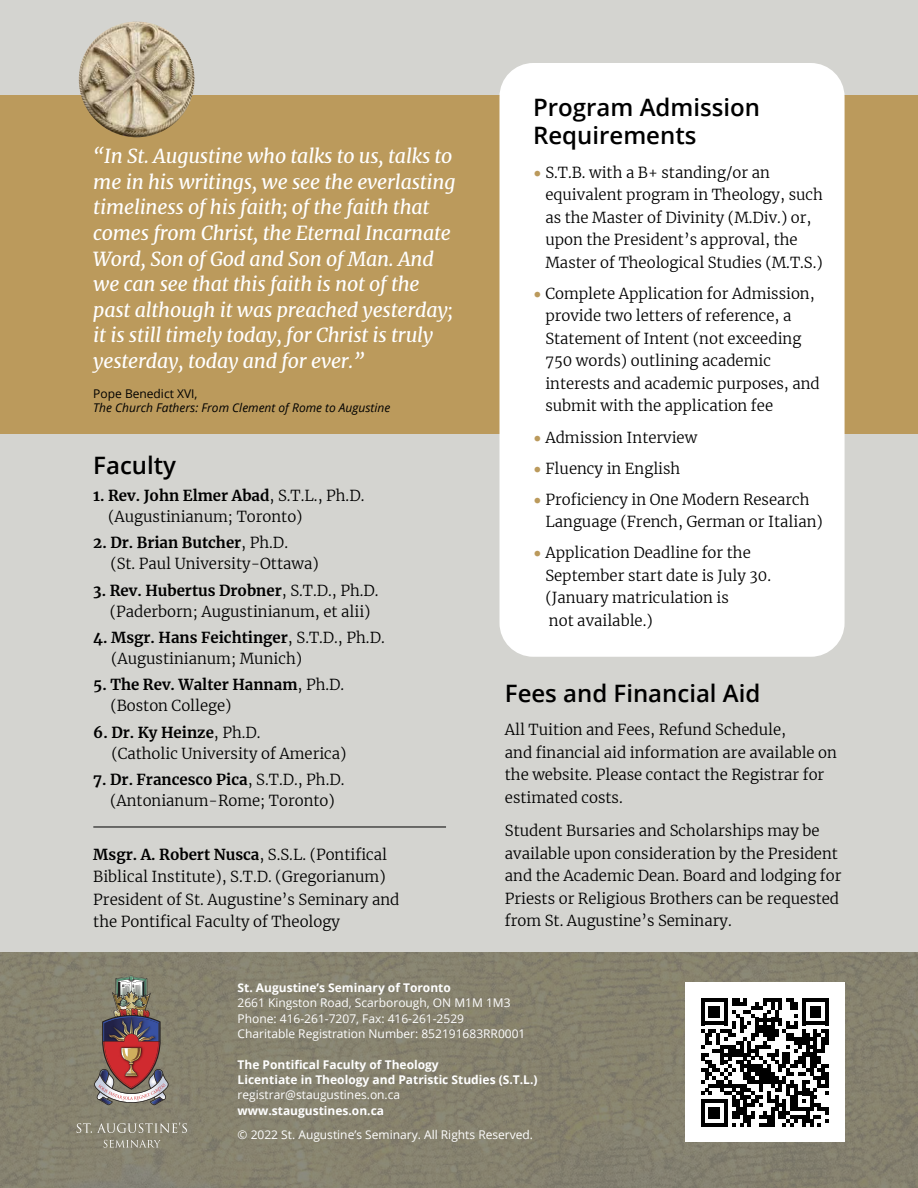
<style>
.page{position:relative;width:918px;height:1188px;background:#d4d4d0}
.page>*{position:absolute;margin:0;border:0;box-sizing:border-box;transform-origin:0 0}
.t1{font:600 24px/28.8px "Open Sans";color:#000}
.t2{font:italic 19.5px/25.5px "Merriweather";letter-spacing:-.01em;color:#fff}
.t3{font:300 15px/22.5px "Merriweather";color:#000}
.t4{font:700 15px/21px "Merriweather";color:#000}
.t5{font:12px/15.3px "Open Sans";color:#fff}
.t6{font:700 12px/15.3px "Open Sans";color:#fff}
.t7{font:italic 12px "Open Sans";color:#000}
.t8{font:12px "Open Sans";color:#000}
.s1{font-weight:700}
.s2{font-weight:300}
.s3{font-family:"Lato";font-weight:400;color:#bb9a5c}
</style>
<div class="page">
<img style="left:0;top:953px;width:918px;height:235px">
<div style="left:0;top:95px;width:918px;height:339px;background:#bb9a5c"></div>
<svg style="left:77px;top:1123px;width:110px;height:10px"></svg>
<svg style="left:104px;top:1140px;width:57px;height:8px"></svg>
<img style="left:94px;top:976px;width:75px;height:129px">
<div style="left:685px;top:983px;width:160px;height:159px;background:#fff"></div>
<svg style="left:701px;top:998px;width:128px;height:129px"></svg>
<div style="left:500px;top:63px;width:345px;height:594px;background:#fff;border-radius:34px"></div>
<img style="left:79px;top:22px;width:116px;height:115px;border-radius:58px">
<hr style="left:93px;top:827px;width:353px;height:1px;background:#000">
<p class="t2" style="left:93px;top:143px;width:364px">“In St. Augustine who talks to us, talks to me in his writings, we see the everlasting timeliness of his faith; of the faith that comes from Christ, the Eternal Incarnate Word, Son of God and Son of Man. And we can see that this faith is not of the past although it was preached yesterday; it is still timely today, for Christ is truly yesterday, today and for ever.”</p>
<p class="t8" style="left:93px;top:385px;width:106px">Pope Benedict XVI,</p>
<p class="t7" style="left:93px;top:399px;width:299px">The Church Fathers: From Clement of Rome to Augustine</p>
<h1 class="t1" style="left:93px;top:451px;width:84px">Faculty</h1>
<p class="t3" style="left:108px;top:484px;width:258px;line-height:21px;text-indent:-15px"><span class="s1">1. Rev. John Elmer Abad</span>, S.T.L., Ph.D. (Augustinianum; Toronto)</p>
<p class="t3" style="left:110px;top:532px;width:210px;line-height:21px;text-indent:-17px"><span class="s1">2. Dr. Brian Butcher</span>, Ph.D.<br>(St. Paul University-Ottawa)</p>
<p class="t3" style="left:93px;top:579px;width:287px;line-height:21px;text-align:center"><span class="s1">3. Rev. Hubertus Drobner</span>, S.T.D., Ph.D. (Paderborn; Augustinianum, et alii)</p>
<p class="t3" style="left:111px;top:627px;width:275px;line-height:21px;text-indent:-18px"><span class="s1">4. Msgr. Hans Feichtinger</span>, S.T.D., Ph.D. (Augustinianum; Munich)</p>
<p class="t4" style="left:110px;top:674px;width:235px;text-indent:-17px">5. The Rev. Walter Hannam<span class="s2">, Ph.D. (Boston College)</span></p>
<p class="t3" style="left:111px;top:721px;width:237px;line-height:21px;text-indent:-18px"><span class="s1">6. Dr. Ky Heinze</span>, Ph.D.<br>(Catholic University of America)</p>
<p class="t3" style="left:93px;top:769px;width:253px;line-height:21px;text-align:center"><span class="s1">7. Dr. Francesco Pica</span>, S.T.D., Ph.D. (Antonianum-Rome; Toronto)</p>
<p class="t3" style="left:93px;top:842px;width:308px"><span class="s1">Msgr. A. Robert Nusca</span>, S.S.L. (Pontifical Biblical Institute), S.T.D. (Gregorianum)<br>President of St. Augustine’s Seminary and the Pontifical Faculty of Theology</p>
<h1 class="t1" style="left:533px;top:92px;width:228px">Program Admission<br>Requirements</h1>
<p class="t3" style="left:545px;top:161px;width:279px;text-indent:-12px"><span class="s3">•</span> S.T.B. with a B+ standing/or an equivalent program in Theology, such as the Master of Divinity (M.Div.) or, upon the President’s approval, the Master of Theological Studies (M.T.S.)</p>
<p class="t3" style="left:545px;top:282px;width:276px;text-indent:-12px"><span class="s3">•</span> Complete Application for Admission, provide two letters of reference, a Statement of Intent (not exceeding 750 words) outlining academic interests and academic purposes, and submit with the application fee</p>
<p class="t3" style="left:533px;top:425px;width:166px"><span class="s3">•</span> Admission Interview</p>
<p class="t3" style="left:533px;top:457px;width:149px"><span class="s3">•</span> Fluency in English</p>
<p class="t3" style="left:545px;top:488px;width:279px;text-indent:-12px"><span class="s3">•</span> Proficiency in One Modern Research<br>Language (French, German or Italian)</p>
<p class="t3" style="left:545px;top:541px;width:227px;text-indent:-12px"><span class="s3">•</span> Application Deadline for the<br>September start date is July 30. (January matriculation is<br>not available.)</p>
<h1 class="t1" style="left:505px;top:679px;width:257px">Fees and Financial Aid</h1>
<p class="t3" style="left:505px;top:718px;width:334px">All Tuition and Fees, Refund Schedule,<br>and financial aid information are available on the website. Please contact the Registrar for estimated costs.</p>
<p class="t3" style="left:505px;top:819px;width:338px">Student Bursaries and Scholarships may be available upon consideration by the President and the Academic Dean. Board and lodging for Priests or Religious Brothers can be requested from St. Augustine’s Seminary.</p>
<p class="t6" style="left:238px;top:980px;width:215px">St. Augustine’s Seminary of Toronto</p>
<p class="t5" style="left:238px;top:995px;width:289px">2661 Kingston Road, Scarborough, ON M1M 1M3<br>Phone: 416-261-7207, Fax: 416-261-2529<br>Charitable Registration Number: 852191683RR0001</p>
<p class="t6" style="left:238px;top:1056px;width:301px">The Pontifical Faculty of Theology<br>Licentiate in Theology and Patristic Studies (S.T.L.)</p>
<p class="t5" style="left:238px;top:1087px;width:164px">registrar@staugustines.on.ca</p>
<p class="t6" style="left:238px;top:1102px;width:148px">www.staugustines.on.ca</p>
<p class="t5" style="left:238px;top:1126px;width:297px">© 2022 St. Augustine’s Seminary. All Rights Reserved.</p>
</div>
